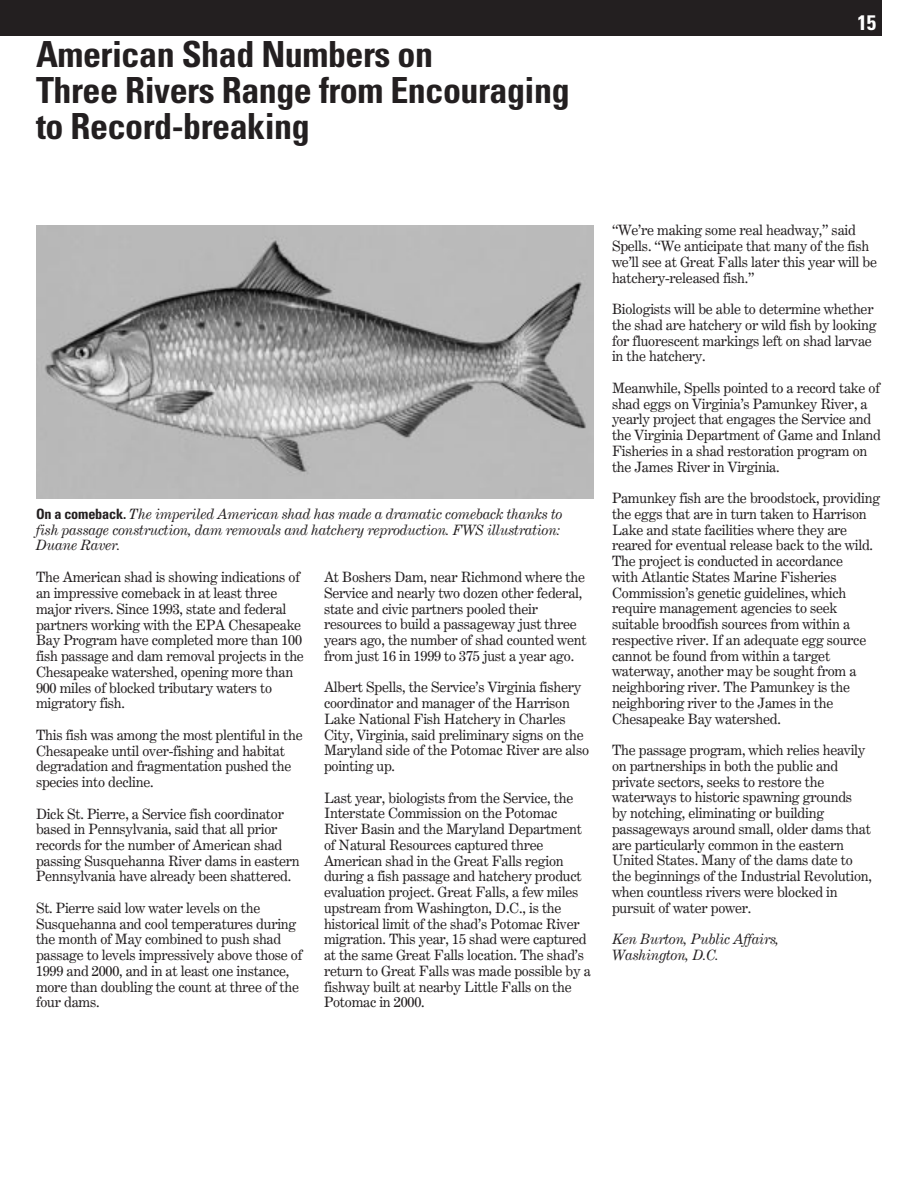
<style>
.page{position:relative;width:918px;height:1188px;background:#fff}
.page>*{position:absolute;margin:0;border:0;box-sizing:border-box;transform-origin:0 0}
.t1{font:700 condensed 36px/36px "Univers";letter-spacing:-.015em;color:#231f20}
.t2{font:700 condensed 21px "Univers";color:#fff}
.t3{font:14.25px/15.8px "Century Expanded BT";letter-spacing:-.015em;color:#231f20}
.t4{font:italic 14.25px/15.8px "Century Expanded BT";letter-spacing:-.015em;color:#231f20}
.s1{font-family:"Univers";font-weight:700;font-style:normal;font-stretch:condensed}
</style>
<div class="page">
<div style="left:0;top:0;width:882px;height:36px;background:#231f20"></div>
<img style="left:36px;top:225px;width:558px;height:274px">
<h1 class="t1" style="left:36px;top:40px;width:535px">American Shad Numbers on<br>Three Rivers Range from Encouraging to Record-breaking</h1>
<h2 class="t2" style="left:858px;top:15px;width:20px">15</h2>
<p class="t4" style="left:36px;top:508px;width:528px"><span class="s1">On a comeback.</span> The imperiled American shad has made a dramatic comeback thanks to fish passage construction, dam removals and hatchery reproduction. FWS illustration:<br>Duane Raver.</p>
<p class="t3" style="left:36px;top:571px;width:269px">The American shad is showing indications of an impressive comeback in at least three major rivers. Since 1993, state and federal partners working with the EPA Chesapeake Bay Program have completed more than 100 fish passage and dam removal projects in the Chesapeake watershed, opening more than 900 miles of blocked tributary waters to migratory fish.</p>
<p class="t3" style="left:36px;top:728px;width:268px">This fish was among the most plentiful in the Chesapeake until over-fishing and habitat degradation and fragmentation pushed the species into decline.</p>
<p class="t3" style="left:36px;top:807px;width:265px">Dick St. Pierre, a Service fish coordinator based in Pennsylvania, said that all prior records for the number of American shad passing Susquehanna River dams in eastern Pennsylvania have already been shattered.</p>
<p class="t3" style="left:36px;top:902px;width:268px">St. Pierre said low water levels on the Susquehanna and cool temperatures during the month of May combined to push shad passage to levels impressively above those of 1999 and 2000, and in at least one instance, more than doubling the count at three of the four dams.</p>
<p class="t3" style="left:324px;top:571px;width:264px">At Boshers Dam, near Richmond where the Service and nearly two dozen other federal, state and civic partners pooled their resources to build a passageway just three years ago, the number of shad counted went from just 16 in 1999 to 375 just a year ago.</p>
<p class="t3" style="left:324px;top:681px;width:267px">Albert Spells, the Service’s Virginia fishery coordinator and manager of the Harrison Lake National Fish Hatchery in Charles City, Virginia, said preliminary signs on the Maryland side of the Potomac River are also pointing up.</p>
<p class="t3" style="left:324px;top:791px;width:268px">Last year, biologists from the Service, the Interstate Commission on the Potomac River Basin and the Maryland Department of Natural Resources captured three American shad in the Great Falls region during a fish passage and hatchery product evaluation project. Great Falls, a few miles upstream from Washington, D.C., is the historical limit of the shad’s Potomac River migration. This year, 15 shad were captured at the same Great Falls location. The shad’s return to Great Falls was made possible by a fishway built at nearby Little Falls on the Potomac in 2000.</p>
<p class="t3" style="left:612px;top:224px;width:266px">“We’re making some real headway,” said Spells. “We anticipate that many of the fish we’ll see at Great Falls later this year will be hatchery-released fish.”</p>
<p class="t3" style="left:612px;top:303px;width:266px">Biologists will be able to determine whether the shad are hatchery or wild fish by looking for fluorescent markings left on shad larvae in the hatchery.</p>
<p class="t3" style="left:612px;top:382px;width:271px">Meanwhile, Spells pointed to a record take of shad eggs on Virginia’s Pamunkey River, a yearly project that engages the Service and the Virginia Department of Game and Inland Fisheries in a shad restoration program on the James River in Virginia.</p>
<p class="t3" style="left:612px;top:492px;width:270px">Pamunkey fish are the broodstock, providing the eggs that are in turn taken to Harrison Lake and state facilities where they are reared for eventual release back to the wild.<br>The project is conducted in accordance<br>with Atlantic States Marine Fisheries Commission’s genetic guidelines, which require management agencies to seek suitable broodfish sources from within a respective river. If an adequate egg source cannot be found from within a target waterway, another may be sought from a neighboring river. The Pamunkey is the neighboring river to the James in the Chesapeake Bay watershed.</p>
<p class="t3" style="left:612px;top:744px;width:262px">The passage program, which relies heavily on partnerships in both the public and private sectors, seeks to restore the waterways to historic spawning grounds<br>by notching, eliminating or building passageways around small, older dams that are particularly common in the eastern United States. Many of the dams date to the beginnings of the Industrial Revolution, when countless rivers were blocked in pursuit of water power.</p>
<p class="t4" style="left:612px;top:933px;width:169px">Ken Burton, Public Affairs,<br>Washington, D.C.</p>
</div>
